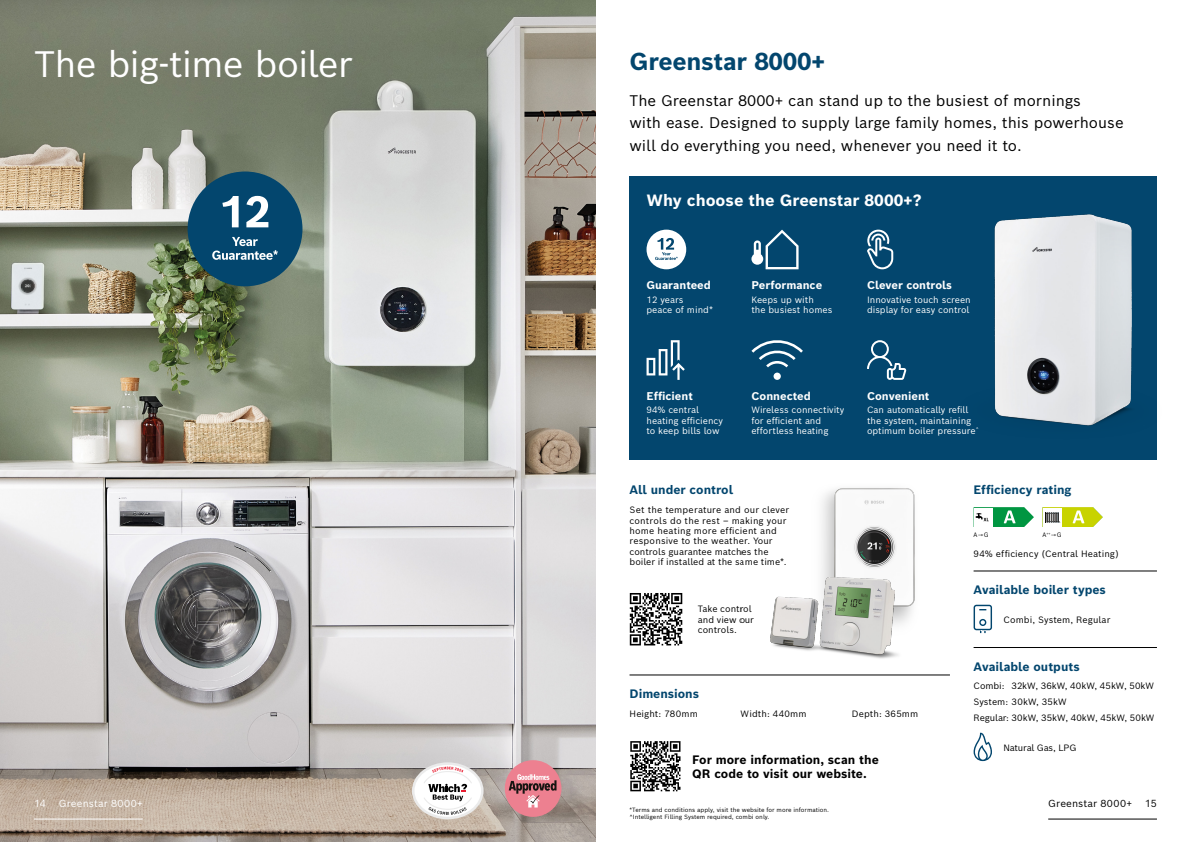
<style>
.page{position:relative;width:1191px;height:842px;background:#fff}
.page>*{position:absolute;margin:0;border:0;box-sizing:border-box;transform-origin:0 0}
.t1{font:36px "Bosch Sans";letter-spacing:-.025em;color:#fff}
.t2{font:700 24px "Bosch Sans";letter-spacing:-.01em;color:#03466e}
.t3{font:700 16px "Bosch Sans";color:#fff}
.t4{font:15px/22.5px "Bosch Sans";color:#000}
.t5{font:700 12px "Bosch Sans";color:#03466e}
.t6{font:700 12px/13.8px "Bosch Sans";color:#000}
.t7{font:700 11px "Bosch Sans";color:#fff}
.t8{font:10px "Bosch Sans";letter-spacing:.01em;color:#fff}
.t9{font:10px "Bosch Sans";letter-spacing:.01em;color:#000}
.t10{font:9px/10.4px "Bosch Sans";letter-spacing:.01em;color:#000}
.t11{font:9px/10.4px "Bosch Sans";color:#fff}
.t12{font:9px "Bosch Sans";letter-spacing:-.015em;color:#000}
.t13{font:6.3px "Bosch Sans";color:#000}
.t14{font:6px/7.2px "Bosch Sans";color:#000}
.t15{font:3.7px "Bosch Sans";color:#000}
.s1{font-size:6.3px}
</style>
<div class="page">
<img style="left:821px;top:488px;width:94px;height:129px">
<img style="left:0;top:0;width:595px;height:842px">
<div style="left:629px;top:176px;width:528px;height:283px;background:#03466e"></div>
<hr style="left:1048px;top:819px;width:109px;height:1px;background:#000">
<hr style="left:34px;top:819px;width:109px;height:1px;background:#fff">
<div style="left:188px;top:171px;width:114px;height:115px;background:#03466e;border-radius:50%"></div>
<svg style="left:222px;top:196px;width:46px;height:31px"></svg>
<svg style="left:212px;top:237px;width:66px;height:23px"></svg>
<div style="left:505px;top:760px;width:56px;height:57px;background:#ed8090;border-radius:50%"></div>
<svg style="left:509px;top:774px;width:47px;height:33px"></svg>
<hr style="left:629px;top:675px;width:321px;height:1px;background:#000">
<hr style="left:973px;top:571px;width:184px;height:1px;background:#000">
<hr style="left:973px;top:647px;width:184px;height:1px;background:#000">
<svg style="left:1042px;top:507px;width:60px;height:20px"></svg>
<svg style="left:973px;top:507px;width:61px;height:20px"></svg>
<svg style="left:630px;top:593px;width:52px;height:52px"></svg>
<img style="left:821px;top:548px;width:88px;height:20px">
<img style="left:741px;top:568px;width:168px;height:108px">
<svg style="left:973px;top:605px;width:19px;height:28px"></svg>
<svg style="left:973px;top:733px;width:19px;height:28px"></svg>
<svg style="left:630px;top:741px;width:50px;height:50px"></svg>
<svg style="left:867px;top:230px;width:26px;height:39px"></svg>
<div style="left:647px;top:231px;width:38px;height:37px;background:#fff;border-radius:50%"></div>
<div style="left:646px;top:230px;width:40px;height:39px;border:2px solid #fff;border-radius:50%"></div>
<svg style="left:655px;top:238px;width:22px;height:22px"></svg>
<svg style="left:751px;top:230px;width:47px;height:39px"></svg>
<svg style="left:751px;top:340px;width:52px;height:40px"></svg>
<svg style="left:867px;top:340px;width:39px;height:40px"></svg>
<svg style="left:646px;top:340px;width:39px;height:40px"></svg>
<svg style="left:412px;top:762px;width:71px;height:57px"></svg>
<img style="left:994px;top:214px;width:138px;height:212px">
<h1 class="t1" style="left:34px;top:39px;width:320px">The big-time boiler</h1>
<h2 class="t2" style="left:629px;top:45px;width:197px">Greenstar 8000+</h2>
<h3 class="t4" style="left:629px;top:88px;width:495px">The Greenstar 8000+ can stand up to the busiest of mornings<br>with ease. Designed to supply large family homes, this powerhouse will do everything you need, whenever you need it to.</h3>
<h3 class="t3" style="left:646px;top:189px;width:277px">Why choose the Greenstar 8000+?</h3>
<p class="t7" style="left:646px;top:278px;width:66px">Guaranteed</p>
<p class="t11" style="left:646px;top:294px;width:68px">12 years<br>peace of mind*</p>
<p class="t7" style="left:751px;top:278px;width:72px">Performance</p>
<p class="t11" style="left:751px;top:294px;width:82px">Keeps up with<br>the busiest homes</p>
<p class="t7" style="left:867px;top:278px;width:86px">Clever controls</p>
<p class="t11" style="left:867px;top:294px;width:105px">Innovative touch screen display for easy control</p>
<p class="t7" style="left:646px;top:389px;width:48px">Efficient</p>
<p class="t11" style="left:646px;top:404px;width:78px">94% central heating efficiency to keep bills low</p>
<p class="t7" style="left:751px;top:389px;width:61px">Connected</p>
<p class="t11" style="left:751px;top:404px;width:95px">Wireless connectivity for efficient and effortless heating</p>
<h3 class="t5" style="left:629px;top:482px;width:105px">All under control</h3>
<p class="t10" style="left:629px;top:504px;width:161px">Set the temperature and our clever controls do the rest – making your home heating more efficient and responsive to the weather. Your controls guarantee matches the boiler if installed at the same time*.</p>
<p class="t10" style="left:698px;top:604px;width:58px">Take control and view our controls.</p>
<p class="t7" style="left:867px;top:389px;width:64px">Convenient</p>
<p class="t11" style="left:867px;top:404px;width:113px">Can automatically refill the system, maintaining optimum boiler pressure<sup>^</sup></p>
<h3 class="t5" style="left:973px;top:482px;width:99px">Efficiency rating</h3>
<p class="t13" style="left:1042px;top:530px;width:5px">A</p>
<p class="t13" style="left:973px;top:530px;width:16px">A→G</p>
<p class="t15" style="left:1046px;top:531px;width:17px">++<span class="s1">→G</span></p>
<p class="t10" style="left:973px;top:548px;width:147px">94% efficiency (Central Heating)</p>
<h3 class="t5" style="left:973px;top:582px;width:134px">Available boiler types</h3>
<p class="t10" style="left:1003px;top:614px;width:108px">Combi, System, Regular</p>
<h3 class="t5" style="left:629px;top:685px;width:71px">Dimensions</h3>
<p class="t10" style="left:629px;top:708px;width:70px">Height: 780mm</p>
<p class="t10" style="left:740px;top:708px;width:67px">Width: 440mm</p>
<p class="t10" style="left:851px;top:708px;width:68px">Depth: 365mm</p>
<h3 class="t5" style="left:973px;top:658px;width:108px">Available outputs</h3>
<p class="t10" style="left:973px;top:678px;width:182px;line-height:16px">Combi: 32kW, 36kW, 40kW, 45kW, 50kW<br>System: 30kW, 35kW<br>Regular: 30kW, 35kW, 40kW, 45kW, 50kW</p>
<p class="t12" style="left:1003px;top:741px;width:75px">Natural Gas, LPG</p>
<h3 class="t6" style="left:692px;top:752px;width:188px">For more information, scan the<br>QR code to visit our website.</h3>
<p class="t14" style="left:629px;top:806px;width:201px">*Terms and conditions apply, visit the website for more information. ^Intelligent Filling System required, combi only.</p>
<p class="t8" style="left:34px;top:797px;width:13px">14</p>
<p class="t8" style="left:59px;top:797px;width:85px">Greenstar 8000+</p>
<p class="t9" style="left:1048px;top:797px;width:85px">Greenstar 8000+</p>
<p class="t9" style="left:1145px;top:797px;width:13px">15</p>
</div>
